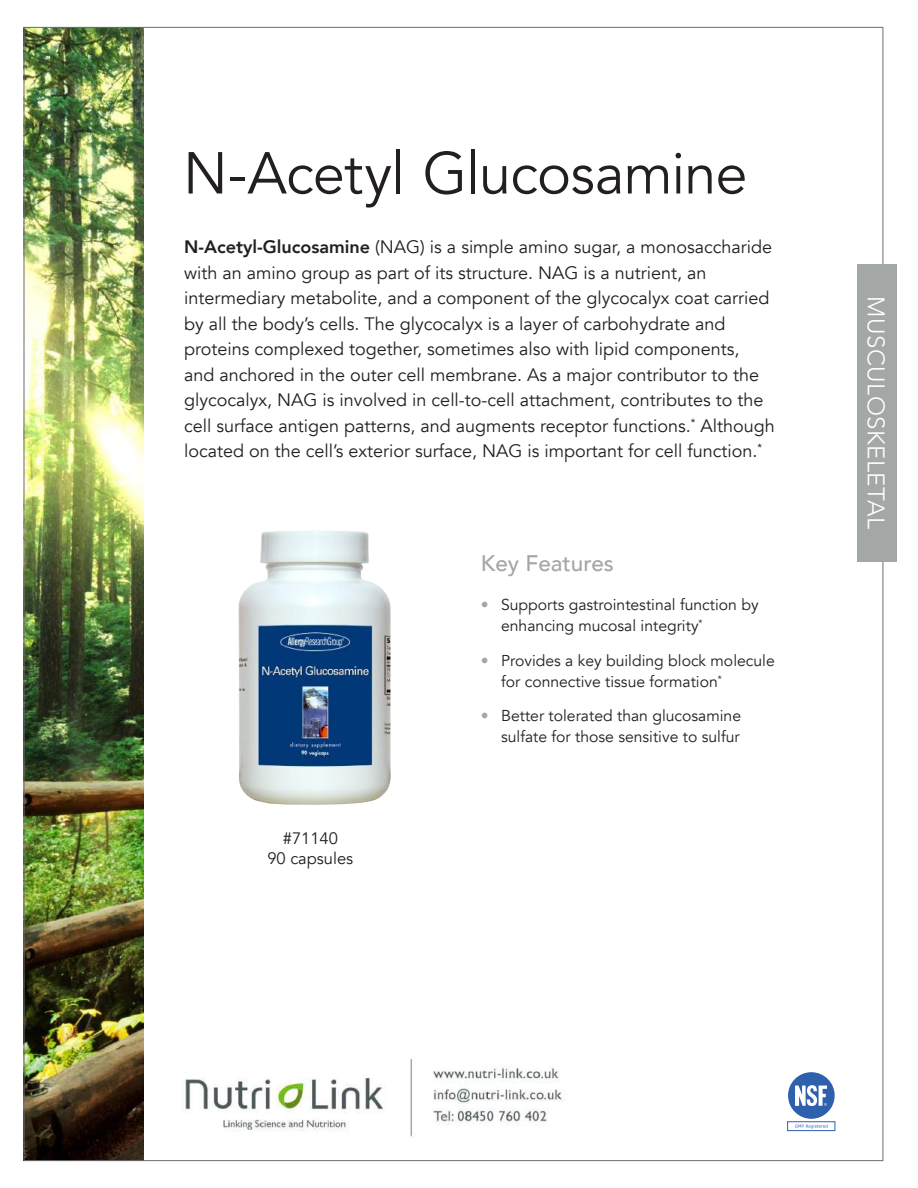
<style>
.page{position:relative;width:918px;height:1188px;background:#fff}
.page>*{position:absolute;margin:0;border:0;box-sizing:border-box;transform-origin:0 0}
.t1{font:58.5px "Avenir";letter-spacing:-.015em;color:#231f20}
.t2{font:300 24px "Avenir";letter-spacing:.02em;color:#fff}
.t3{font:500 22.5px "Avenir";color:#a3a7a6}
.t4{font:18px/25.5px "Avenir";color:#231f20}
.t5{font:16.5px/19.8px "Avenir";color:#231f20;text-align:center}
.t6{font:15.75px/21px "Avenir";color:#231f20}
.s1{font-weight:800}
.s2{color:#a3a7a6}
</style>
<div class="page">
<img style="left:238px;top:531px;width:153px;height:274px">
<div style="left:788px;top:1072px;width:47px;height:47px;background:#2f60ad;border-radius:50%"></div>
<div style="left:787px;top:1121px;width:48px;height:10px;border:1px solid #3061ad"></div>
<svg style="left:795px;top:1085px;width:32px;height:21px"></svg>
<svg style="left:795px;top:1124px;width:33px;height:5px"></svg>
<img style="left:26px;top:29px;width:118px;height:1130px">
<div style="left:858px;top:264px;width:39px;height:298px;background:#a3a7a6"></div>
<img style="left:183px;top:1059px;width:381px;height:78px">
<h1 class="t1" style="left:183px;top:139px;width:566px">N-Acetyl Glucosamine</h1>
<p class="t4" style="left:184px;top:235px;width:592px"><span class="s1">N-Acetyl-Glucosamine</span> (NAG) is a simple amino sugar, a monosaccharide with an amino group as part of its structure. NAG is a nutrient, an intermediary metabolite, and a component of the glycocalyx coat carried by all the body’s cells. The glycocalyx is a layer of carbohydrate and proteins complexed together, sometimes also with lipid components,<br>and anchored in the outer cell membrane. As a major contributor to the glycocalyx, NAG is involved in cell-to-cell attachment, contributes to the cell surface antigen patterns, and augments receptor functions.<sup>*</sup> Although located on the cell’s exterior surface, NAG is important for cell function.<sup>*</sup></p>
<p class="t3" style="left:481px;top:544px;width:134px">Key Features</p>
<p class="t5" style="left:267px;top:829px;width:87px">#71140<br>90 capsules</p>
<p class="t6" style="left:501px;top:595px;width:259px;text-indent:-20px"><span class="s2">•</span> Supports gastrointestinal function by enhancing mucosal integrity<sup>*</sup></p>
<p class="t6" style="left:501px;top:650px;width:275px;text-indent:-20px"><span class="s2">•</span> Provides a key building block molecule for connective tissue formation<sup>*</sup></p>
<p class="t6" style="left:481px;top:706px;width:262px;text-align:right"><span class="s2">•</span> Better tolerated than glucosamine sulfate for those sensitive to sulfur</p>
<h2 class="t2" style="left:890px;top:296px;width:234px;rotate:90deg">MUSCULOSKELETAL</h2>
</div>
